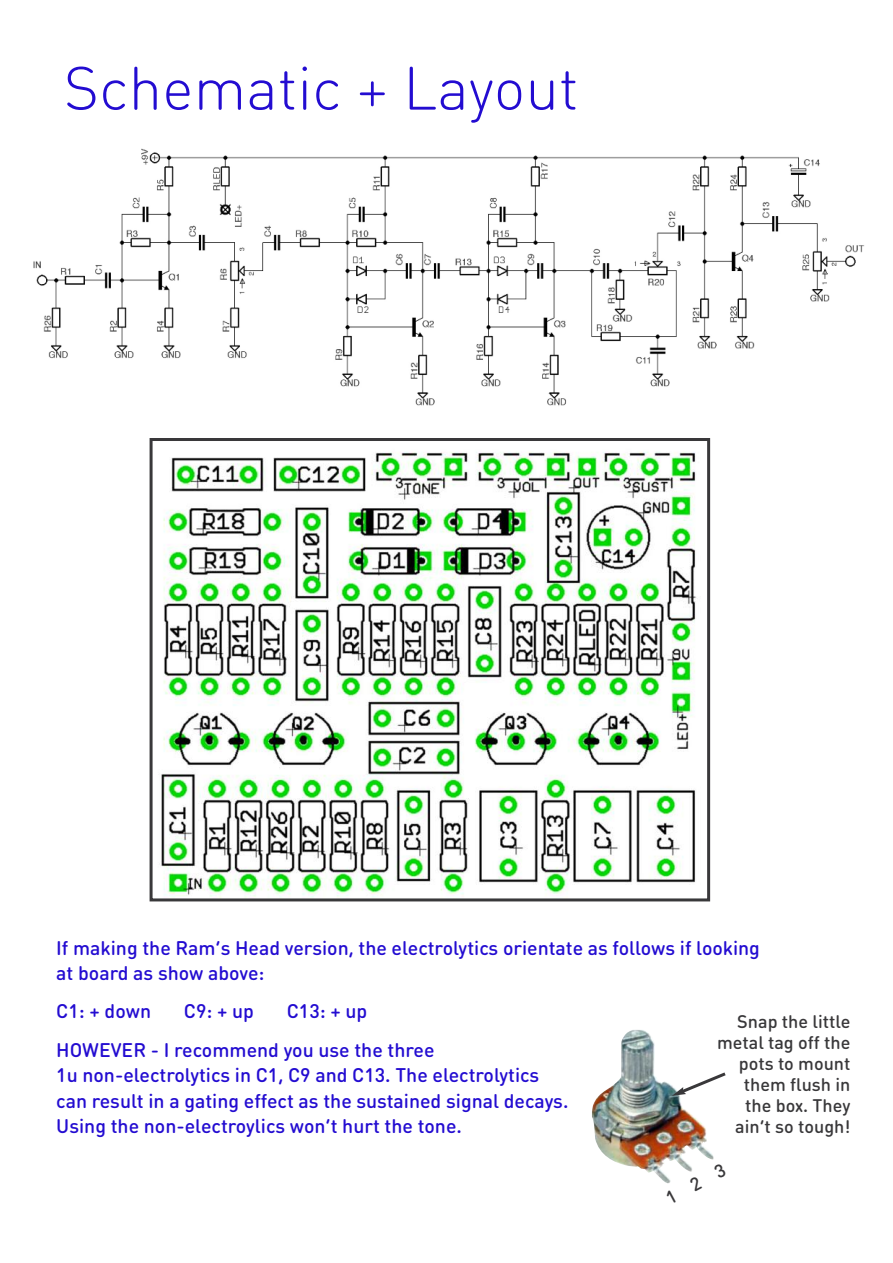
<style>
.page{position:relative;width:893px;height:1263px;background:#fff}
.page>*{position:absolute;margin:0;border:0;box-sizing:border-box;transform-origin:0 0}
.t1{font:300 60px "DIN Round Pro";color:#230cd1}
.t2{font:500 19.5px/25.5px "DIN Round Pro";color:#230cd1}
.t3{font:500 18px/21px "DIN Round Pro";color:#39383a;text-align:right}
</style>
<div class="page">
<img style="left:33px;top:148px;width:832px;height:258px">
<img style="left:161px;top:452px;width:536px;height:445px">
<div style="left:150px;top:438px;width:560px;height:463px;border:3px solid #39383a"></div>
<img style="left:592px;top:1030px;width:122px;height:152px">
<svg style="left:672px;top:1070px;width:54px;height:26px"></svg>
<svg style="left:665px;top:1163px;width:49px;height:21px"></svg>
<h1 class="t1" style="left:64px;top:54px;width:516px">Schematic + Layout</h1>
<p class="t2" style="left:56px;top:935px;width:705px">If making the Ram’s Head version, the electrolytics orientate as follows if looking at board as show above:</p>
<p class="t2" style="left:56px;top:999px;width:96px">C1: + down</p>
<p class="t2" style="left:184px;top:999px;width:72px">C9: + up</p>
<p class="t2" style="left:56px;top:992px;width:380px;line-height:38.2px;text-indent:230px">C13: + up<br>HOWEVER - I recommend you use the three</p>
<p class="t2" style="left:56px;top:1063px;width:514px">1u non-electrolytics in C1, C9 and C13. The electrolytics can result in a gating effect as the sustained signal decays.<br>Using the non-electroylics won’t hurt the tone.</p>
<p class="t3" style="left:717px;top:1011px;width:135px">Snap the little metal tag off the pots to mount them flush in the box. They ain’t so tough!</p>
</div>
